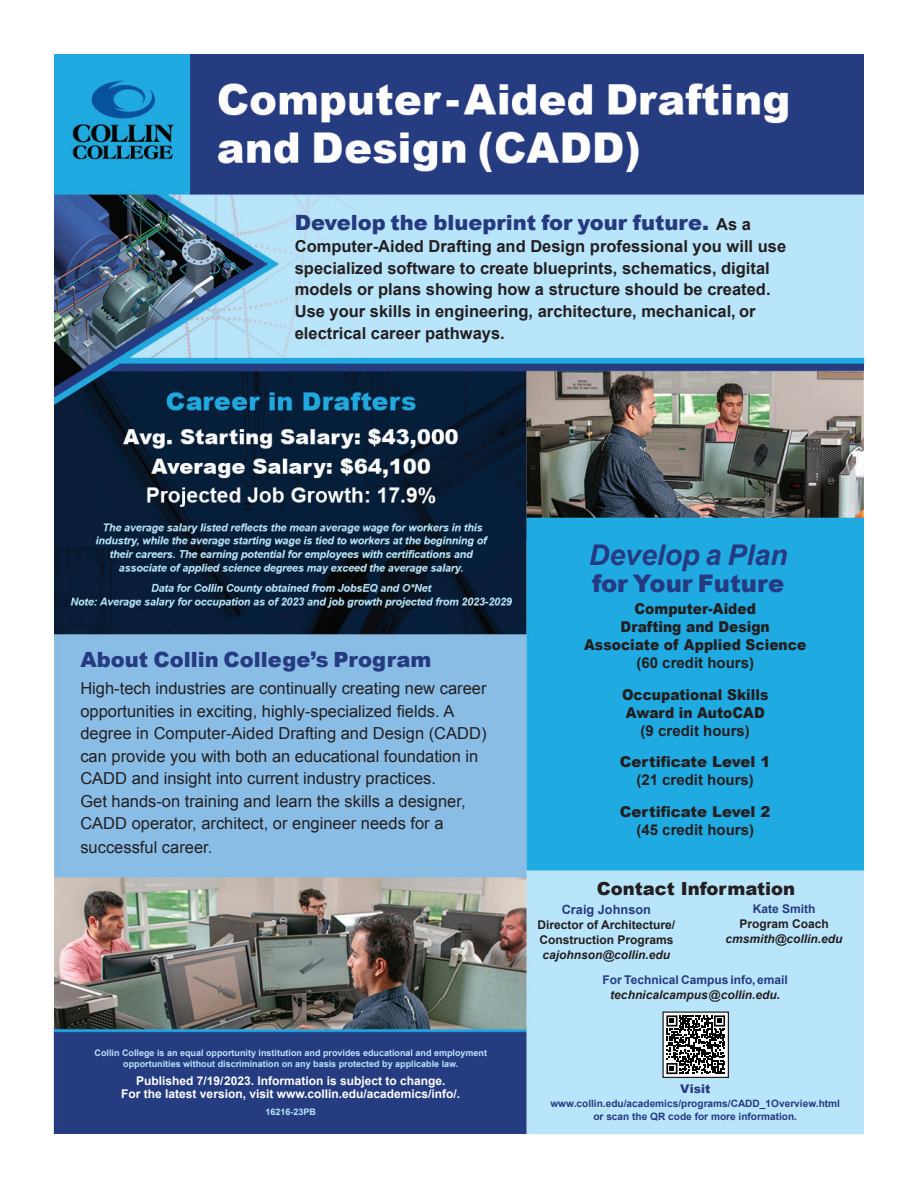
<style>
.page{position:relative;width:918px;height:1188px;background:#fff}
.page>*{position:absolute;margin:0;border:0;box-sizing:border-box;transform-origin:0 0}
.t1{font:italic 700 28.5px "Arial";color:#253a80}
.t2{font:900 24.3px "Arial";color:#253a80}
.t3{font:900 21px "Arial";color:#253a80}
.t4{font:900 18px "Arial";color:#231f20}
.t5{font:16.5px/22.5px "Arial";color:#231f20}
.t6{font:700 16.5px/21.8px "Arial";color:#231f20}
.t7{font:900 15px/18px "Arial";color:#231f20;text-align:center;scale:.92 1}
.t8{font:700 15px "Arial";color:#231f20}
.t9{font:900 15px "Arial";color:#231f20}
.t10{font:700 12.75px "Arial";color:#253a80}
.t11{font:700 12px/13.5px "Arial";color:#fff;text-align:center}
.t12{font:italic 700 12px "Arial";color:#231f20}
.t13{font:700 12px/15px "Arial";color:#231f20}
.t14{font:700 12px "Arial";color:#253a80}
.t15{font:900 12px "Arial";color:#253a80}
.t16{font:700 10.2px/13.5px "Arial";color:#253a80;text-align:center}
.t17{font:700 9px/11.2px "Arial";color:#b9e5fa;text-align:center}
.s1{font-weight:700;font-size:16.5px;color:#231f20}
</style>
<div class="page">
<img style="left:52px;top:53px;width:813px;height:1082px">
<div style="left:663px;top:1012px;width:65px;height:65px;background:#fff"></div>
<svg style="left:666px;top:1015px;width:59px;height:59px"></svg>
<div style="left:662px;top:1011px;width:67px;height:67px;border:1px solid #231f20"></div>
<p class="t3" style="left:295px;top:207px;width:458px">Develop the blueprint for your future. <span class="s1">As a</span></p>
<p class="t6" style="left:295px;top:236px;width:493px">Computer-Aided Drafting and Design professional you will use specialized software to create blueprints, schematics, digital models or plans showing how a structure should be created.<br>Use your skills in engineering, architecture, mechanical, or electrical career pathways.</p>
<p class="t3" style="left:80px;top:645px;width:353px">About Collin College’s Program</p>
<p class="t5" style="left:80px;top:677px;width:408px">High-tech industries are continually creating new career opportunities in exciting, highly-specialized fields. A degree in Computer-Aided Drafting and Design (CADD) can provide you with both an educational foundation in CADD and insight into current industry practices.<br>Get hands-on training and learn the skills a designer, CADD operator, architect, or engineer needs for a</p>
<p class="t5" style="left:80px;top:836px;width:134px">successful career.</p>
<p class="t17" style="left:95px;top:1047px;width:394px">Collin College is an equal opportunity institution and provides educational and employment opportunities without discrimination on any basis protected by applicable law.</p>
<p class="t11" style="left:121px;top:1074px;width:340px">Published 7/19/2023. Information is subject to change.<br>For the latest version, visit www.collin.edu/academics/info/.</p>
<p class="t17" style="left:266px;top:1106px;width:52px">16216-23PB</p>
<h1 class="t1" style="left:589px;top:537px;width:200px">Develop a Plan</h1>
<h2 class="t2" style="left:592px;top:566px;width:194px">for Your Future</h2>
<p class="t7" style="left:584px;top:600px;width:243px">Computer-Aided<br>Drafting and Design<br>Associate of Applied Science</p>
<p class="t8" style="left:636px;top:653px;width:119px">(60 credit hours)</p>
<p class="t7" style="left:622px;top:685px;width:161px;text-align:left">Occupational Skills<br>Award in AutoCAD</p>
<p class="t8" style="left:641px;top:721px;width:111px">(9 credit hours)</p>
<p class="t9" style="left:620px;top:751px;width:152px">Certificate Level 1</p>
<p class="t8" style="left:637px;top:770px;width:119px">(21 credit hours)</p>
<p class="t9" style="left:620px;top:801px;width:152px">Certificate Level 2</p>
<p class="t8" style="left:636px;top:820px;width:119px">(45 credit hours)</p>
<p class="t4" style="left:597px;top:876px;width:200px">Contact Information</p>
<p class="t10" style="left:562px;top:901px;width:91px">Craig Johnson</p>
<p class="t13" style="left:538px;top:918px;width:139px">Director of Architecture/<br>Construction Programs</p>
<p class="t12" style="left:543px;top:947px;width:129px">cajohnson@collin.edu</p>
<p class="t14" style="left:753px;top:901px;width:64px">Kate Smith</p>
<p class="t13" style="left:739px;top:917px;width:91px">Program Coach</p>
<p class="t12" style="left:726px;top:931px;width:119px">cmsmith@collin.edu</p>
<p class="t14" style="left:603px;top:972px;width:187px">For Technical Campus info, email</p>
<p class="t12" style="left:610px;top:987px;width:171px">technicalcampus@collin.edu.</p>
<p class="t15" style="left:680px;top:1080px;width:32px">Visit</p>
<p class="t16" style="left:550px;top:1097px;width:291px">www.collin.edu/academics/programs/CADD_1Overview.html or scan the QR code for more information.</p>
</div>
